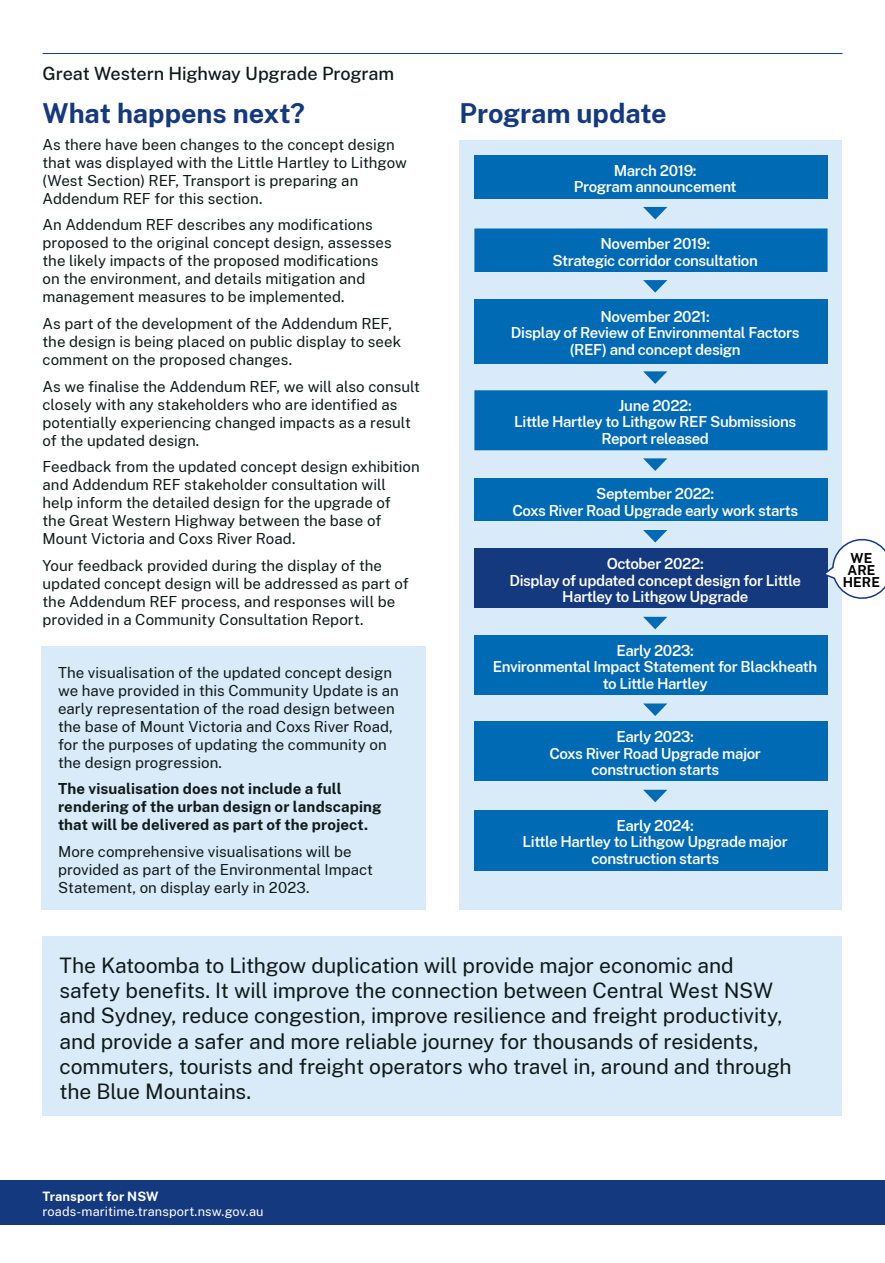
<style>
.page{position:relative;width:885px;height:1263px;background:#fff}
.page>*{position:absolute;margin:0;border:0;box-sizing:border-box;transform-origin:0 0}
._01_Heading_2{font:700 27px "Public Sans NSW";letter-spacing:-.005em;color:#15397f}
._02_Intro_No_Rule{font:21px/25.2px "Public Sans NSW";letter-spacing:-.005em;color:#0f1a18}
.t1{font:500 18px "Public Sans NSW";letter-spacing:-.01em;color:#0f1a18}
._02_Body{font:15px/18px "Public Sans NSW";letter-spacing:.005em;color:#0f1a18}
._04_Flowchart{font:600 15px/16.5px "Public Sans NSW";letter-spacing:-.025em;color:#fff;text-align:center}
._02_Body-2{font:700 15px/18px "Public Sans NSW";letter-spacing:.005em;color:#0f1a18}
._04_we_are_here_text{font:700 13.5px/12px "Public Sans NSW";letter-spacing:.01em;color:#000;text-align:center}
.t2{font:12.75px "Public Sans NSW";letter-spacing:.01em;color:#fff}
.t3{font:700 12.75px "Public Sans NSW";letter-spacing:.015em;color:#fff}
</style>
<div class="page">
<hr style="left:43px;top:53px;width:799px;height:1px;background:#15397f">
<div style="left:0;top:1180px;width:884px;height:45px;background:#15397f"></div>
<div style="left:43px;top:936px;width:799px;height:180px;background:#d9ebf9"></div>
<div style="left:41px;top:646px;width:384px;height:264px;background:#d9ebf9"></div>
<div style="left:459px;top:140px;width:383px;height:770px;background:#d9ebf9"></div>
<div style="left:474px;top:155px;width:353px;height:44px;background:#006ab5"></div>
<svg style="left:643px;top:207px;width:24px;height:12px"></svg>
<svg style="left:474px;top:228px;width:353px;height:222px;fill:#006ab5"></svg>
<div style="left:474px;top:299px;width:353px;height:64px;background:#006ab5"></div>
<svg style="left:643px;top:280px;width:24px;height:13px"></svg>
<svg style="left:643px;top:371px;width:24px;height:13px"></svg>
<svg style="left:643px;top:458px;width:24px;height:13px"></svg>
<div style="left:474px;top:478px;width:353px;height:44px;background:#006ab5"></div>
<svg style="left:643px;top:530px;width:24px;height:12px"></svg>
<div style="left:474px;top:549px;width:353px;height:60px;background:#15397f"></div>
<svg style="left:643px;top:617px;width:24px;height:12px"></svg>
<svg style="left:820px;top:538px;width:64px;height:64px"></svg>
<div style="left:474px;top:635px;width:353px;height:60px;background:#006ab5"></div>
<svg style="left:643px;top:703px;width:24px;height:13px"></svg>
<div style="left:474px;top:722px;width:353px;height:60px;background:#006ab5"></div>
<svg style="left:643px;top:790px;width:24px;height:12px"></svg>
<div style="left:474px;top:810px;width:353px;height:60px;background:#006ab5"></div>
<p class="t1" style="left:43px;top:60px;width:353px">Great Western Highway Upgrade Program</p>
<h2 class="_01_Heading_2" style="left:43px;top:93px;width:264px">What happens next?</h2>
<p class="_02_Body" style="left:43px;top:134px;width:366px">As there have been changes to the concept design that was displayed with the Little Hartley to Lithgow (West Section) REF, Transport is preparing an Addendum REF for this section.</p>
<p class="_02_Body" style="left:43px;top:215px;width:350px">An Addendum REF describes any modifications proposed to the original concept design, assesses the likely impacts of the proposed modifications on the environment, and details mitigation and management measures to be implemented.</p>
<p class="_02_Body" style="left:43px;top:313px;width:360px">As part of the development of the Addendum REF, the design is being placed on public display to seek comment on the proposed changes.</p>
<p class="_02_Body" style="left:43px;top:376px;width:379px">As we finalise the Addendum REF, we will also consult closely with any stakeholders who are identified as potentially experiencing changed impacts as a result of the updated design.</p>
<p class="_02_Body" style="left:43px;top:457px;width:378px">Feedback from the updated concept design exhibition and Addendum REF stakeholder consultation will help inform the detailed design for the upgrade of<br>the Great Western Highway between the base of Mount Victoria and Coxs River Road.</p>
<p class="_02_Body" style="left:43px;top:555px;width:367px">Your feedback provided during the display of the updated concept design will be addressed as part of the Addendum REF process, and responses will be provided in a Community Consultation Report.</p>
<p class="_02_Body" style="left:58px;top:662px;width:342px">The visualisation of the updated concept design we have provided in this Community Update is an early representation of the road design between the base of Mount Victoria and Coxs River Road, for the purposes of updating the community on the design progression.</p>
<p class="_02_Body-2" style="left:58px;top:778px;width:325px">The visualisation does not include a full rendering of the urban design or landscaping that will be delivered as part of the project.</p>
<p class="_02_Body" style="left:58px;top:841px;width:316px">More comprehensive visualisations will be provided as part of the Environmental Impact<br>Statement, on display early in 2023.</p>
<h2 class="_01_Heading_2" style="left:459px;top:93px;width:209px">Program update</h2>
<p class="_04_Flowchart" style="left:613px;top:161px;width:84px">March 2019:</p>
<p class="_04_Flowchart" style="left:574px;top:178px;width:164px">Program announcement</p>
<p class="_04_Flowchart" style="left:600px;top:234px;width:111px">November 2019:</p>
<p class="_04_Flowchart" style="left:552px;top:251px;width:207px">Strategic corridor consultation</p>
<p class="_04_Flowchart" style="left:600px;top:307px;width:111px">November 2021:</p>
<p class="_04_Flowchart" style="left:511px;top:323px;width:290px">Display of Review of Environmental Factors (REF) and concept design</p>
<p class="_04_Flowchart" style="left:618px;top:396px;width:75px">June 2022:</p>
<p class="_04_Flowchart" style="left:514px;top:413px;width:283px">Little Hartley to Lithgow REF Submissions<br>Report released</p>
<p class="_04_Flowchart" style="left:596px;top:484px;width:119px">September 2022:</p>
<p class="_04_Flowchart" style="left:512px;top:501px;width:287px">Coxs River Road Upgrade early work starts</p>
<p class="_04_Flowchart" style="left:606px;top:554px;width:98px">October 2022:</p>
<p class="_04_Flowchart" style="left:509px;top:571px;width:293px">Display of updated concept design for Little<br>Hartley to Lithgow Upgrade</p>
<p class="_04_Flowchart" style="left:616px;top:641px;width:79px">Early 2023:</p>
<p class="_04_Flowchart" style="left:493px;top:658px;width:326px">Environmental Impact Statement for Blackheath to Little Hartley</p>
<p class="_04_Flowchart" style="left:616px;top:727px;width:79px">Early 2023:</p>
<p class="_04_Flowchart" style="left:549px;top:744px;width:213px">Coxs River Road Upgrade major construction starts</p>
<p class="_04_Flowchart" style="left:616px;top:816px;width:79px">Early 2024:</p>
<p class="_04_Flowchart" style="left:522px;top:833px;width:267px">Little Hartley to Lithgow Upgrade major construction starts</p>
<p class="_02_Intro_No_Rule" style="left:60px;top:951px;width:733px">The Katoomba to Lithgow duplication will provide major economic and safety benefits. It will improve the connection between Central West NSW and Sydney, reduce congestion, improve resilience and freight productivity, and provide a safer and more reliable journey for thousands of residents, commuters, tourists and freight operators who travel in, around and through the Blue Mountains.</p>
<p class="_04_we_are_here_text" style="left:842px;top:551px;width:39px">WE<br>ARE<br>HERE</p>
<p class="t3" style="left:43px;top:1187px;width:117px">Transport for NSW</p>
<p class="t2" style="left:43px;top:1202px;width:222px">roads-maritime.transport.nsw.gov.au</p>
</div>
